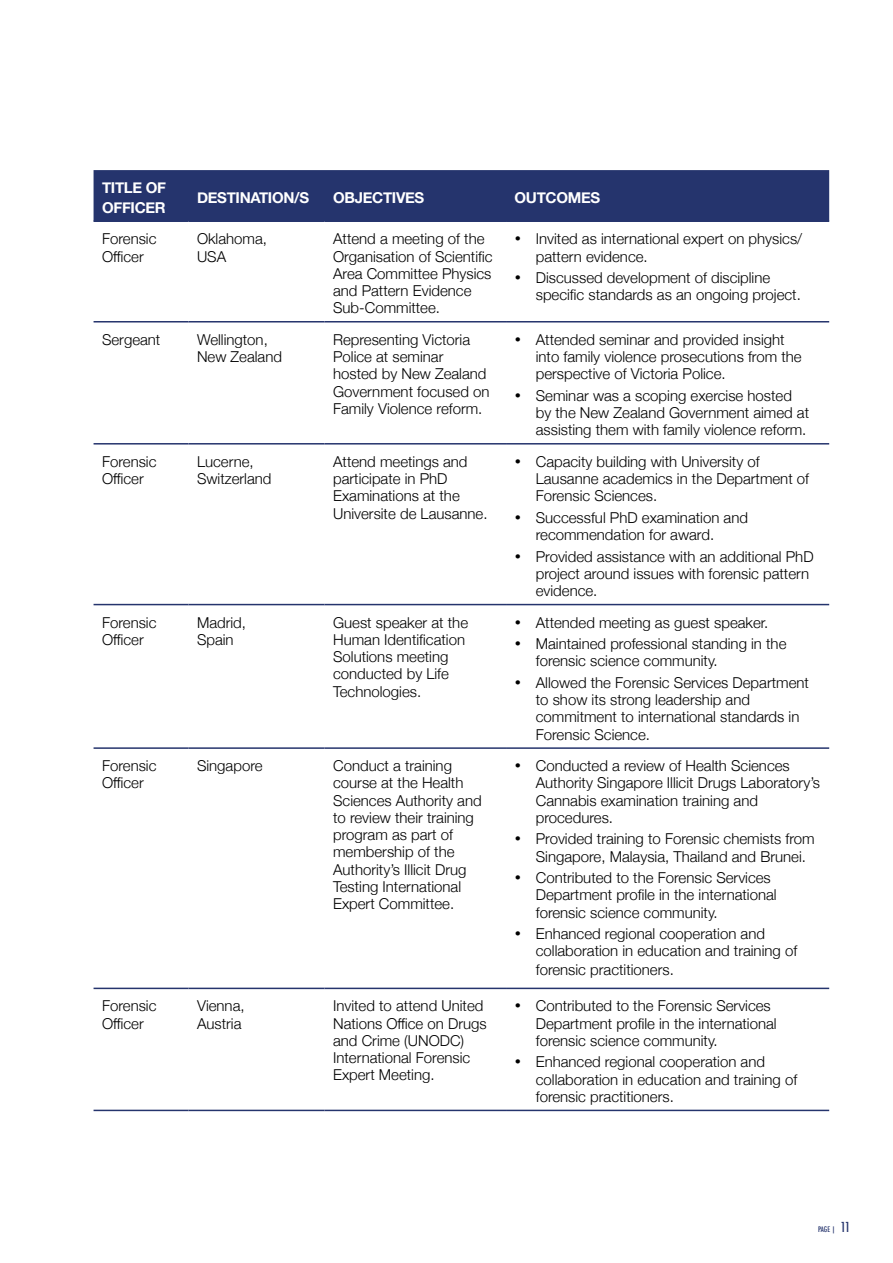
<style>
.page{position:relative;width:893px;height:1263px;background:#fff}
.page>*{position:absolute;margin:0;border:0;box-sizing:border-box;transform-origin:0 0}
.t1{font:300 15px/17.2px "Helvetica Neue";color:#000}
.t2{font:700 15px/19.5px "Helvetica Neue";letter-spacing:-.02em;color:#fff}
.t3{font:500 condensed 7.5px "Futura";color:#25346d}
.s1{font-size:13.5px}
</style>
<div class="page">
<div style="left:94px;top:170px;width:735px;height:50px;background:#25346d"></div>
<hr style="left:94px;top:321px;width:95px;height:1px;background:#25346d">
<hr style="left:189px;top:321px;width:136px;height:1px;background:#25346d">
<hr style="left:325px;top:321px;width:181px;height:1px;background:#25346d">
<hr style="left:506px;top:321px;width:323px;height:1px;background:#25346d">
<hr style="left:94px;top:443px;width:95px;height:1px;background:#25346d">
<hr style="left:189px;top:443px;width:136px;height:1px;background:#25346d">
<hr style="left:325px;top:443px;width:181px;height:1px;background:#25346d">
<hr style="left:506px;top:443px;width:323px;height:1px;background:#25346d">
<hr style="left:94px;top:604px;width:95px;height:1px;background:#25346d">
<hr style="left:189px;top:604px;width:136px;height:1px;background:#25346d">
<hr style="left:325px;top:604px;width:181px;height:1px;background:#25346d">
<hr style="left:506px;top:604px;width:323px;height:1px;background:#25346d">
<hr style="left:94px;top:747px;width:95px;height:2px;background:#25346d">
<hr style="left:189px;top:747px;width:136px;height:2px;background:#25346d">
<hr style="left:325px;top:747px;width:181px;height:2px;background:#25346d">
<hr style="left:506px;top:747px;width:323px;height:2px;background:#25346d">
<hr style="left:94px;top:988px;width:95px;height:1px;background:#25346d">
<hr style="left:189px;top:988px;width:136px;height:1px;background:#25346d">
<hr style="left:325px;top:988px;width:181px;height:1px;background:#25346d">
<hr style="left:506px;top:988px;width:323px;height:1px;background:#25346d">
<hr style="left:94px;top:1110px;width:95px;height:1px;background:#25346d">
<hr style="left:189px;top:1110px;width:136px;height:1px;background:#25346d">
<hr style="left:325px;top:1110px;width:181px;height:1px;background:#25346d">
<hr style="left:506px;top:1110px;width:323px;height:1px;background:#25346d">
<hr style="left:94px;top:220px;width:95px;height:2px;background:#25346d">
<hr style="left:189px;top:220px;width:136px;height:2px;background:#25346d">
<hr style="left:325px;top:220px;width:181px;height:2px;background:#25346d">
<hr style="left:506px;top:220px;width:323px;height:2px;background:#25346d">
<p class="t2" style="left:102px;top:179px;width:66px">TITLE OF<br>OFFICER</p>
<p class="t2" style="left:197px;top:188px;width:114px">DESTINATION/S</p>
<p class="t2" style="left:333px;top:188px;width:93px">OBJECTIVES</p>
<p class="t2" style="left:514px;top:188px;width:87px">OUTCOMES</p>
<p class="t1" style="left:102px;top:229px;width:56px">Forensic<br>Officer</p>
<p class="t1" style="left:197px;top:229px;width:72px">Oklahoma,<br>USA</p>
<p class="t1" style="left:333px;top:229px;width:161px">Attend a meeting of the<br>Organisation of Scientific<br>Area Committee Physics and Pattern Evidence<br>Sub-Committee.</p>
<p class="t1" style="left:536px;top:229px;width:268px;text-indent:-21px">• Invited as international expert on physics/ pattern evidence.</p>
<p class="t1" style="left:536px;top:268px;width:267px;text-indent:-21px">• Discussed development of discipline specific standards as an ongoing project.</p>
<p class="t1" style="left:102px;top:330px;width:60px">Sergeant</p>
<p class="t1" style="left:197px;top:330px;width:87px">Wellington,<br>New Zealand</p>
<p class="t1" style="left:333px;top:330px;width:158px">Representing Victoria<br>Police at seminar hosted by New Zealand<br>Government focused on<br>Family Violence reform.</p>
<p class="t1" style="left:536px;top:330px;width:267px;text-indent:-21px">• Attended seminar and provided insight into family violence prosecutions from the perspective of Victoria Police.</p>
<p class="t1" style="left:536px;top:386px;width:275px;text-indent:-21px">• Seminar was a scoping exercise hosted by the New Zealand Government aimed at assisting them with family violence reform.</p>
<p class="t1" style="left:102px;top:452px;width:56px">Forensic<br>Officer</p>
<p class="t1" style="left:197px;top:452px;width:76px">Lucerne,<br>Switzerland</p>
<p class="t1" style="left:333px;top:452px;width:156px">Attend meetings and participate in PhD<br>Examinations at the<br>Universite de Lausanne.</p>
<p class="t1" style="left:536px;top:452px;width:275px;text-indent:-21px">• Capacity building with University of<br>Lausanne academics in the Department of<br>Forensic Sciences.</p>
<p class="t1" style="left:536px;top:508px;width:214px;text-indent:-21px">• Successful PhD examination and recommendation for award.</p>
<p class="t1" style="left:536px;top:546px;width:279px;text-indent:-21px">• Provided assistance with an additional PhD project around issues with forensic pattern evidence.</p>
<p class="t1" style="left:102px;top:612px;width:56px">Forensic<br>Officer</p>
<p class="t1" style="left:197px;top:612px;width:50px">Madrid,<br>Spain</p>
<p class="t1" style="left:333px;top:612px;width:137px">Guest speaker at the<br>Human Identification<br>Solutions meeting conducted by Life<br>Technologies.</p>
<p class="t1" style="left:514px;top:612px;width:255px">• Attended meeting as guest speaker.</p>
<p class="t1" style="left:536px;top:634px;width:252px;text-indent:-21px">• Maintained professional standing in the forensic science community.</p>
<p class="t1" style="left:536px;top:673px;width:275px;text-indent:-21px">• Allowed the Forensic Services Department to show its strong leadership and commitment to international standards in Forensic Science.</p>
<p class="t1" style="left:102px;top:756px;width:56px">Forensic<br>Officer</p>
<p class="t1" style="left:197px;top:756px;width:67px">Singapore</p>
<p class="t1" style="left:333px;top:756px;width:150px">Conduct a training course at the Health<br>Sciences Authority and to review their training program as part of membership of the<br>Authority’s Illicit Drug<br>Testing International<br>Expert Committee.</p>
<p class="t1" style="left:536px;top:756px;width:286px;text-indent:-21px">• Conducted a review of Health Sciences Authority Singapore Illicit Drugs Laboratory’s Cannabis examination training and procedures.</p>
<p class="t1" style="left:536px;top:829px;width:280px;text-indent:-21px">• Provided training to Forensic chemists from<br>Singapore, Malaysia, Thailand and Brunei.</p>
<p class="t1" style="left:536px;top:868px;width:242px;text-indent:-21px">• Contributed to the Forensic Services<br>Department profile in the international forensic science community.</p>
<p class="t1" style="left:536px;top:924px;width:263px;text-indent:-21px">• Enhanced regional cooperation and collaboration in education and training of</p>
<p class="t1" style="left:536px;top:960px;width:140px">forensic practitioners.</p>
<p class="t1" style="left:102px;top:996px;width:56px">Forensic<br>Officer</p>
<p class="t1" style="left:197px;top:996px;width:49px">Vienna,<br>Austria</p>
<p class="t1" style="left:333px;top:996px;width:155px">Invited to attend United<br>Nations Office on Drugs and Crime (UNODC)<br>International Forensic<br>Expert Meeting.</p>
<p class="t1" style="left:536px;top:996px;width:242px;text-indent:-21px">• Contributed to the Forensic Services<br>Department profile in the international forensic science community.</p>
<p class="t1" style="left:536px;top:1052px;width:263px;text-indent:-21px">• Enhanced regional cooperation and collaboration in education and training of forensic practitioners.</p>
<p class="t3" style="left:818px;top:1224px;width:34px">PAGE | <span class="s1">11</span></p>
</div>
